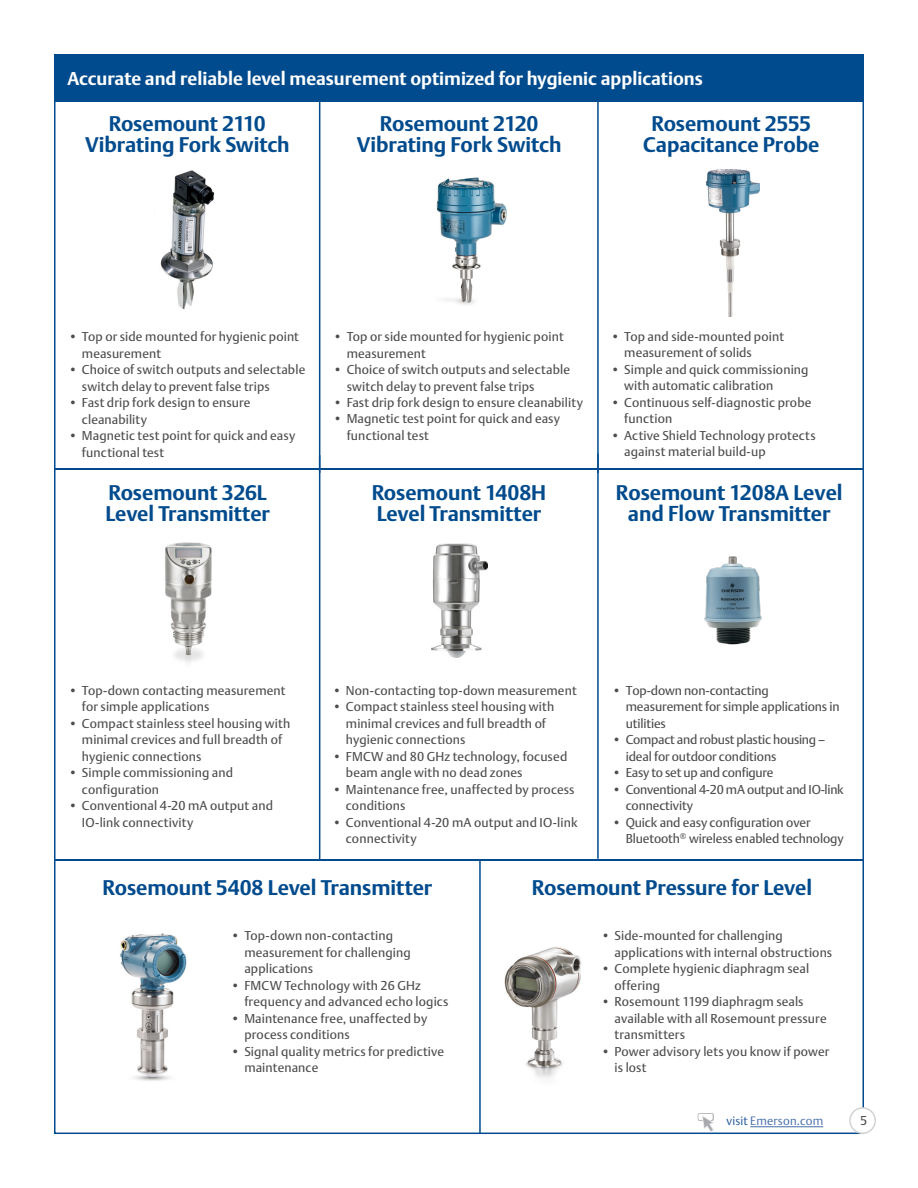
<style>
.page{position:relative;width:918px;height:1188px;background:#fff}
.page>*{position:absolute;margin:0;border:0;box-sizing:border-box;transform-origin:0 0}
.t1{font:700 21px/21px "DTL Argo T";letter-spacing:-.005em;color:#004b8d;text-align:center}
.t2{font:700 18.3px "DTL Argo T";color:#fff}
.t3{font:12.75px/16.5px "DTL Argo T";letter-spacing:.01em;color:#4d4d4f}
.t4{font:12.75px/16.5px "DTL Argo T";letter-spacing:-.01em;color:#4d4d4f}
.t5{font:12.75px/16.5px "DTL Argo T";letter-spacing:-.02em;color:#4d4d4f}
.t6{font:300 12px "DTL Argo T";letter-spacing:.015em;color:#456da9}
.s1{color:#245b99}
</style>
<div class="page">
<hr style="left:479px;top:860px;width:2px;height:274px;background:#004b8d">
<img style="left:707px;top:169px;width:53px;height:148px">
<img style="left:165px;top:542px;width:47px;height:120px">
<img style="left:704px;top:556px;width:58px;height:89px">
<img style="left:432px;top:544px;width:55px;height:114px">
<img style="left:436px;top:177px;width:71px;height:128px">
<img style="left:160px;top:170px;width:55px;height:139px">
<div style="left:54px;top:55px;width:809px;height:46px;background:#004b8d"></div>
<hr style="left:55px;top:468px;width:808px;height:1px;background:#004b8d">
<hr style="left:54px;top:859px;width:809px;height:1px;background:#004b8d">
<hr style="left:319px;top:86px;width:1px;height:387px;background:#004b8d">
<hr style="left:597px;top:86px;width:2px;height:387px;background:#004b8d">
<hr style="left:319px;top:455px;width:1px;height:405px;background:#004b8d">
<hr style="left:597px;top:454px;width:2px;height:405px;background:#004b8d">
<div style="left:849px;top:1107px;width:27px;height:27px;border:2px solid #d1d3d4;border-radius:50%"></div>
<svg style="left:698px;top:1113px;width:16px;height:19px"></svg>
<hr style="left:750px;top:1127px;width:73px;height:1px;background:#456da9">
<img style="left:120px;top:933px;width:67px;height:148px">
<img style="left:504px;top:947px;width:77px;height:131px">
<h2 class="t2" style="left:68px;top:67px;width:637px">Accurate and reliable level measurement optimized for hygienic applications</h2>
<h1 class="t1" style="left:85px;top:113px;width:206px">Rosemount 2110<br>Vibrating Fork Switch</h1>
<h1 class="t1" style="left:357px;top:113px;width:206px">Rosemount 2120<br>Vibrating Fork Switch</h1>
<h1 class="t1" style="left:643px;top:113px;width:178px">Rosemount 2555<br>Capacitance Probe</h1>
<p class="t3" style="left:82px;top:328px;width:219px;text-indent:-14px">• Top or side mounted for hygienic point measurement</p>
<p class="t3" style="left:82px;top:361px;width:225px;text-indent:-13px">• Choice of switch outputs and selectable switch delay to prevent false trips</p>
<p class="t3" style="left:82px;top:394px;width:170px;text-indent:-14px">• Fast drip fork design to ensure cleanability</p>
<p class="t3" style="left:82px;top:427px;width:215px;text-indent:-14px">• Magnetic test point for quick and easy functional test</p>
<p class="t3" style="left:347px;top:328px;width:219px;text-indent:-14px">• Top or side mounted for hygienic point measurement</p>
<p class="t3" style="left:347px;top:361px;width:225px;text-indent:-13px">• Choice of switch outputs and selectable switch delay to prevent false trips</p>
<p class="t3" style="left:333px;top:394px;width:251px">• Fast drip fork design to ensure cleanability</p>
<p class="t3" style="left:347px;top:411px;width:215px;text-indent:-14px">• Magnetic test point for quick and easy functional test</p>
<p class="t3" style="left:624px;top:328px;width:161px;text-indent:-14px">• Top and side-mounted point measurement of solids</p>
<p class="t3" style="left:624px;top:361px;width:186px;text-indent:-14px">• Simple and quick commissioning with automatic calibration</p>
<p class="t3" style="left:624px;top:394px;width:189px;text-indent:-14px">• Continuous self-diagnostic probe function</p>
<p class="t3" style="left:624px;top:427px;width:193px;text-indent:-14px">• Active Shield Technology protects against material build-up</p>
<h1 class="t1" style="left:105px;top:482px;width:166px;text-align:left">Rosemount 326L<br>Level Transmitter</h1>
<h1 class="t1" style="left:616px;top:482px;width:228px">Rosemount 1208A Level and Flow Transmitter</h1>
<h1 class="t1" style="left:372px;top:482px;width:176px;text-align:left">Rosemount 1408H<br>Level Transmitter</h1>
<p class="t3" style="left:82px;top:682px;width:205px;text-indent:-14px">• Top-down contacting measurement for simple applications</p>
<p class="t3" style="left:82px;top:715px;width:210px;text-indent:-14px">• Compact stainless steel housing with minimal crevices and full breadth of hygienic connections</p>
<p class="t3" style="left:82px;top:764px;width:153px;text-indent:-14px">• Simple commissioning and configuration</p>
<p class="t3" style="left:82px;top:797px;width:193px;text-indent:-14px">• Conventional 4-20 mA output and<br>IO-link connectivity</p>
<p class="t3" style="left:332px;top:682px;width:246px">• Non-contacting top-down measurement</p>
<p class="t3" style="left:346px;top:698px;width:210px;text-indent:-14px">• Compact stainless steel housing with minimal crevices and full breadth of hygienic connections</p>
<p class="t3" style="left:346px;top:748px;width:223px;text-indent:-14px">• FMCW and 80 GHz technology, focused beam angle with no dead zones</p>
<p class="t3" style="left:346px;top:781px;width:230px;text-indent:-14px">• Maintenance free, unaffected by process conditions</p>
<p class="t3" style="left:346px;top:814px;width:233px;text-indent:-14px">• Conventional 4-20 mA output and IO-link connectivity</p>
<p class="t4" style="left:626px;top:682px;width:215px;text-indent:-14px">• Top-down non-contacting measurement for simple applications in utilities</p>
<p class="t5" style="left:626px;top:731px;width:201px;text-indent:-14px">• Compact and robust plastic housing – ideal for outdoor conditions</p>
<p class="t5" style="left:612px;top:764px;width:163px">• Easy to set up and configure</p>
<p class="t5" style="left:626px;top:781px;width:220px;text-indent:-14px">• Conventional 4-20 mA output and IO-link connectivity</p>
<p class="t4" style="left:626px;top:814px;width:219px;text-indent:-14px">• Quick and easy configuration over<br>Bluetooth<sup>®</sup> wireless enabled technology</p>
<h1 class="t1" style="left:103px;top:877px;width:331px">Rosemount 5408 Level Transmitter</h1>
<p class="t3" style="left:244px;top:927px;width:168px;text-indent:-14px">• Top-down non-contacting measurement for challenging applications</p>
<p class="t3" style="left:244px;top:977px;width:206px;text-indent:-14px">• FMCW Technology with 26 GHz frequency and advanced echo logics</p>
<p class="t3" style="left:244px;top:1010px;width:184px;text-indent:-14px">• Maintenance free, unaffected by process conditions</p>
<p class="t3" style="left:244px;top:1043px;width:201px;text-indent:-14px">• Signal quality metrics for predictive maintenance</p>
<h1 class="t1" style="left:532px;top:877px;width:282px">Rosemount Pressure for Level</h1>
<p class="t3" style="left:615px;top:927px;width:219px;text-indent:-14px">• Side-mounted for challenging applications with internal obstructions</p>
<p class="t3" style="left:615px;top:960px;width:196px;text-indent:-14px">• Complete hygienic diaphragm seal offering</p>
<p class="t3" style="left:615px;top:993px;width:214px;text-indent:-13px">• Rosemount 1199 diaphragm seals available with all Rosemount pressure transmitters</p>
<p class="t3" style="left:615px;top:1043px;width:216px;text-indent:-14px">• Power advisory lets you know if power is lost</p>
<p class="t6" style="left:727px;top:1114px;width:98px"><span class="s1">visit</span> Emerson.com</p>
<p class="t3" style="left:860px;top:1113px;width:9px">5</p>
</div>
